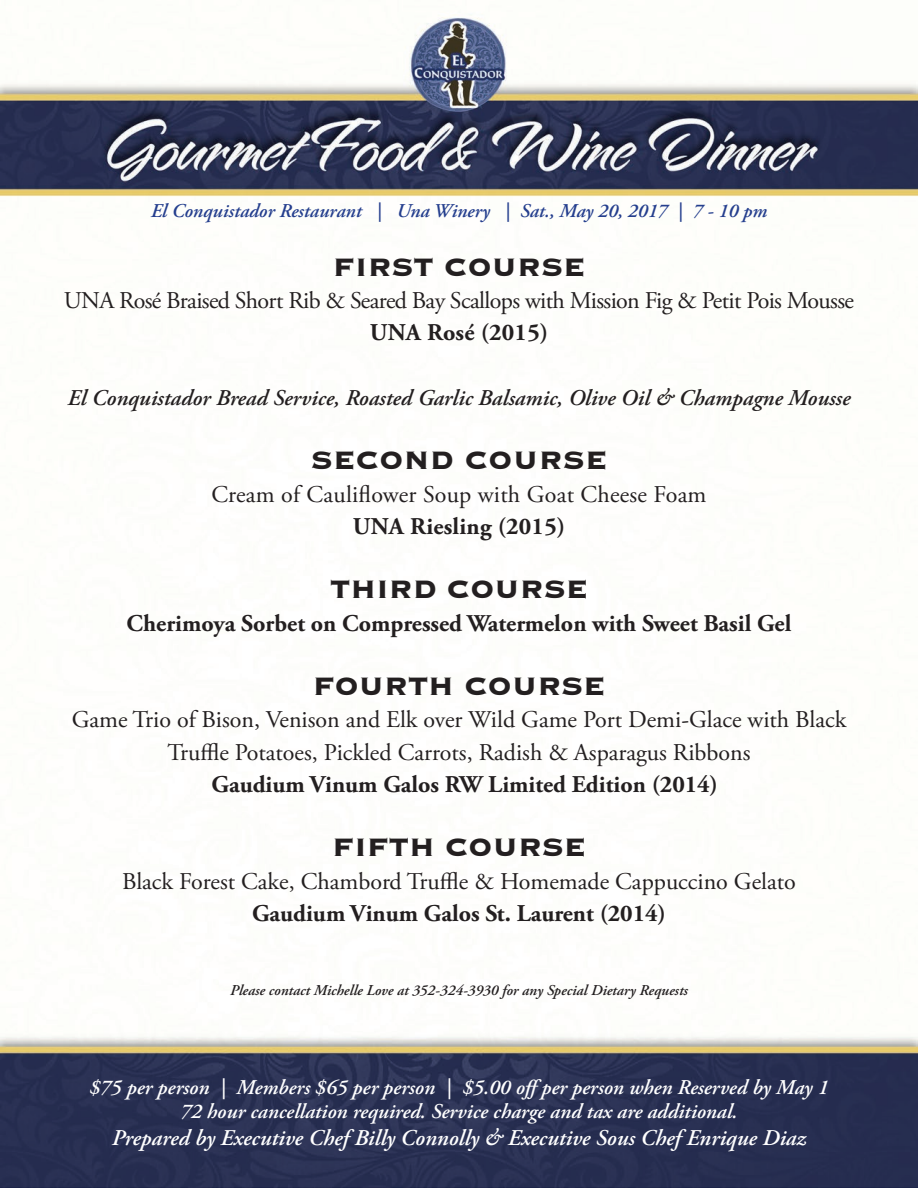
<style>
.page{position:relative;width:918px;height:1188px;background:#fff}
.page>*{position:absolute;margin:0;border:0;box-sizing:border-box;transform-origin:0 0}
.t1{font:700 33px "Copperplate";color:#231f20}
.t2{font:24px/32.2px "Adobe Garamond Pro";color:#231f20;text-align:center}
.t3{font:700 24px "Adobe Garamond Pro";color:#231f20}
.t4{font:24px "Adobe Garamond Pro";letter-spacing:-.025em;color:#231f20}
.t5{font:italic 600 22.5px "Adobe Garamond Pro";color:#231f20}
.t6{font:italic 600 22.5px "Adobe Garamond Pro";color:#fff}
.t7{font:italic 600 21px/24px "Adobe Garamond Pro";color:#fff;text-align:center}
.t8{font:italic 600 19.5px "Adobe Garamond Pro";color:#253f8e}
.t9{font:italic 600 15px "Adobe Garamond Pro";color:#231f20}
</style>
<div class="page">
<img style="left:0;top:17px;width:918px;height:1171px">
<p class="t8" style="left:151px;top:199px;width:618px">El Conquistador Restaurant | Una Winery | Sat., May 20, 2017 | 7 - 10 pm</p>
<h1 class="t1" style="left:333px;top:245px;width:254px">FIRST COURSE</h1>
<p class="t4" style="left:64px;top:286px;width:792px">UNA Rosé Braised Short Rib &amp; Seared Bay Scallops with Mission Fig &amp; Petit Pois Mousse</p>
<p class="t3" style="left:370px;top:319px;width:180px">UNA Rosé (2015)</p>
<p class="t5" style="left:68px;top:385px;width:784px">El Conquistador Bread Service, Roasted Garlic Balsamic, Olive Oil &amp; Champagne Mousse</p>
<h1 class="t1" style="left:311px;top:439px;width:298px">SECOND COURSE</h1>
<p class="t2" style="left:211px;top:479px;width:497px">Cream of Cauliflower Soup with Goat Cheese Foam</p>
<p class="t3" style="left:353px;top:512px;width:214px">UNA Riesling (2015)</p>
<h1 class="t1" style="left:330px;top:568px;width:259px">THIRD COURSE</h1>
<p class="t3" style="left:127px;top:609px;width:666px">Cherimoya Sorbet on Compressed Watermelon with Sweet Basil Gel</p>
<h1 class="t1" style="left:313px;top:664px;width:294px">FOURTH COURSE</h1>
<p class="t2" style="left:72px;top:704px;width:776px">Game Trio of Bison, Venison and Elk over Wild Game Port Demi-Glace with Black<br>Truffle Potatoes, Pickled Carrots, Radish &amp; Asparagus Ribbons</p>
<p class="t3" style="left:212px;top:770px;width:508px">Gaudium Vinum Galos RW Limited Edition (2014)</p>
<h1 class="t1" style="left:332px;top:826px;width:255px">FIFTH COURSE</h1>
<p class="t2" style="left:122px;top:866px;width:675px">Black Forest Cake, Chambord Truffle &amp; Homemade Cappuccino Gelato</p>
<p class="t3" style="left:252px;top:899px;width:415px">Gaudium Vinum Galos St. Laurent (2014)</p>
<p class="t9" style="left:230px;top:982px;width:459px">Please contact Michelle Love at 352-324-3930 for any Special Dietary Requests</p>
<p class="t7" style="left:90px;top:1076px;width:740px">$75 per person | Members $65 per person | $5.00 offper person when Reserved by May 1<br>72 hour cancellation required. Service charge and tax are additional.</p>
<p class="t6" style="left:112px;top:1125px;width:696px">Prepared by Executive Chef Billy Connolly &amp; Executive Sous Chef Enrique Diaz</p>
</div>
